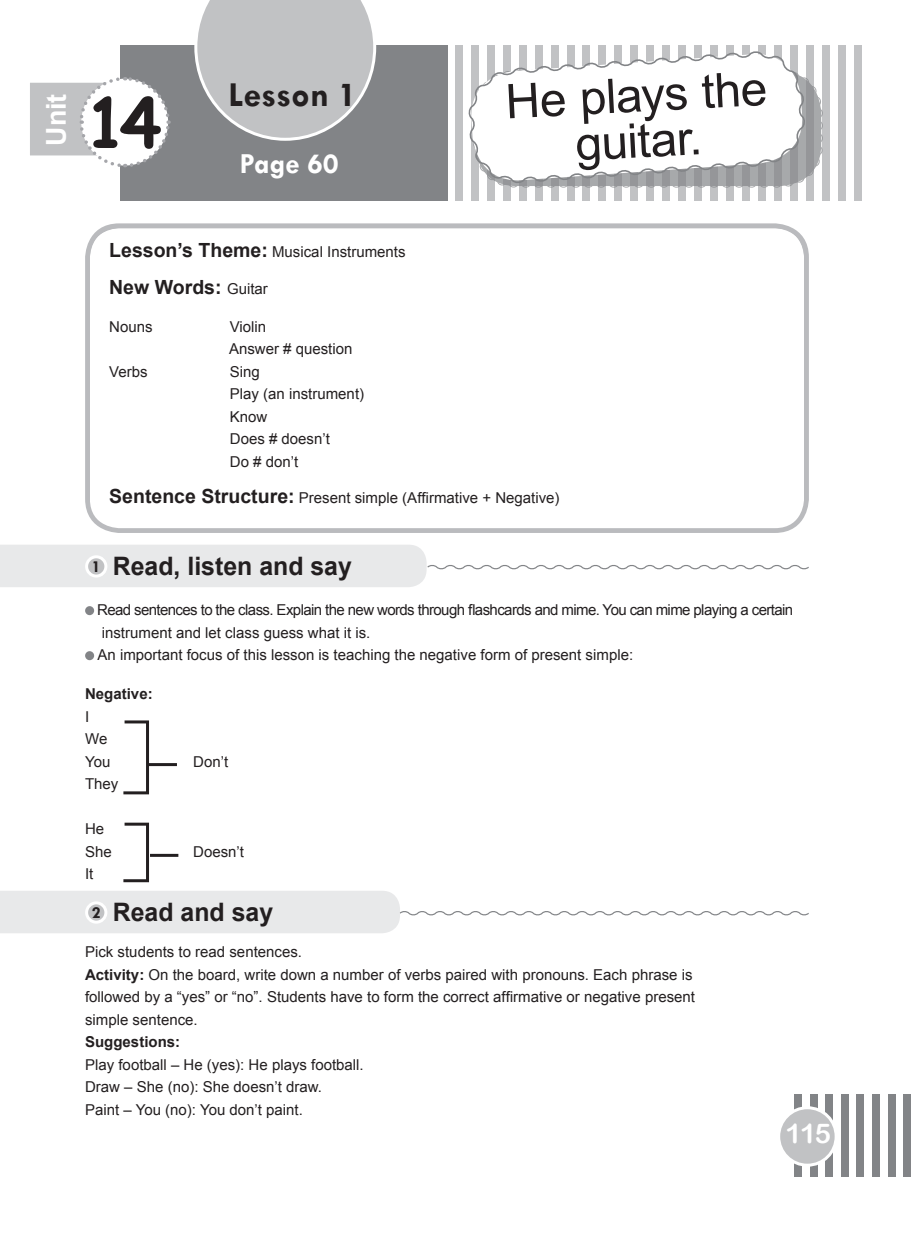
<style>
.page{position:relative;width:915px;height:1234px;background:#fff}
.page>*{position:absolute;margin:0;border:0;box-sizing:border-box;transform-origin:0 0}
.t1{font:700 67.95px "Comic Sans MS";color:#231f20}
.t2{font:47.7px/45.8px "Arial";color:#231f20;text-align:center}
.t3{font:700 35.25px "Tw Cen";color:#231f20}
.t4{font:700 29.25px "Tw Cen";letter-spacing:.015em;color:#fff}
.t5{font:700 27.3px "Arial";color:#fff}
.t6{font:27.15px "Arial Rounded MT Bold";color:#fff}
.t7{font:700 25.35px "Arial";color:#231f20}
.t8{font:700 19.5px "Arial";color:#231f20}
.t9{font:700 16.95px "Tw Cen";color:#231f20}
.t10{font:15px/22.5px "Arial";color:#231f20}
.t11{font:15px "Arial";letter-spacing:-.04em;color:#231f20}
.t12{font:700 15px "Arial";color:#231f20}
.s1{font-weight:700;font-size:19.5px}
.s2{font-weight:400;font-size:15px}
.s3{font-weight:700}
</style>
<div class="page">
<svg style="left:794px;top:1094px;width:7px;height:82px"></svg>
<svg style="left:810px;top:1094px;width:6px;height:82px"></svg>
<svg style="left:825px;top:1094px;width:7px;height:82px"></svg>
<svg style="left:841px;top:1094px;width:7px;height:82px"></svg>
<svg style="left:856px;top:1094px;width:7px;height:82px"></svg>
<svg style="left:872px;top:1094px;width:7px;height:82px"></svg>
<svg style="left:888px;top:1094px;width:6px;height:82px"></svg>
<svg style="left:903px;top:1094px;width:7px;height:82px"></svg>
<div style="left:778px;top:1107px;width:57px;height:57px;background:#c1c2c4;border-radius:50%"></div>
<div style="left:776px;top:1105px;width:61px;height:61px;border:3px solid #fff;border-radius:50%"></div>
<div style="left:120px;top:45px;width:327px;height:155px;background:#828487"></div>
<div style="left:455px;top:46px;width:7px;height:155px;background:#c1c2c4"></div>
<div style="left:471px;top:46px;width:7px;height:155px;background:#c1c2c4"></div>
<div style="left:487px;top:46px;width:7px;height:155px;background:#c1c2c4"></div>
<div style="left:503px;top:46px;width:7px;height:155px;background:#c1c2c4"></div>
<div style="left:518px;top:46px;width:8px;height:155px;background:#c1c2c4"></div>
<div style="left:534px;top:46px;width:8px;height:155px;background:#c1c2c4"></div>
<div style="left:550px;top:46px;width:8px;height:155px;background:#c1c2c4"></div>
<div style="left:566px;top:46px;width:8px;height:155px;background:#c1c2c4"></div>
<div style="left:582px;top:46px;width:8px;height:155px;background:#c1c2c4"></div>
<div style="left:598px;top:46px;width:8px;height:155px;background:#c1c2c4"></div>
<div style="left:614px;top:46px;width:8px;height:155px;background:#c1c2c4"></div>
<div style="left:630px;top:46px;width:8px;height:155px;background:#c1c2c4"></div>
<div style="left:646px;top:46px;width:7px;height:155px;background:#c1c2c4"></div>
<div style="left:662px;top:46px;width:7px;height:155px;background:#c1c2c4"></div>
<div style="left:678px;top:46px;width:7px;height:155px;background:#c1c2c4"></div>
<div style="left:694px;top:46px;width:7px;height:155px;background:#c1c2c4"></div>
<div style="left:710px;top:46px;width:7px;height:155px;background:#c1c2c4"></div>
<div style="left:726px;top:46px;width:7px;height:155px;background:#c1c2c4"></div>
<div style="left:742px;top:46px;width:7px;height:155px;background:#c1c2c4"></div>
<div style="left:758px;top:46px;width:7px;height:155px;background:#c1c2c4"></div>
<div style="left:774px;top:46px;width:7px;height:155px;background:#c1c2c4"></div>
<div style="left:790px;top:46px;width:7px;height:155px;background:#c1c2c4"></div>
<div style="left:805px;top:46px;width:8px;height:155px;background:#c1c2c4"></div>
<div style="left:821px;top:46px;width:8px;height:155px;background:#c1c2c4"></div>
<div style="left:837px;top:46px;width:8px;height:155px;background:#c1c2c4"></div>
<div style="left:853px;top:46px;width:8px;height:155px;background:#c1c2c4"></div>
<svg style="left:194px;top:0;width:182px;height:141px;background:#bbbcbe"></svg>
<div style="left:27px;top:80px;width:96px;height:78px;background:#c1c2c4;border:3px solid #fff"></div>
<svg style="left:78px;top:75px;width:94px;height:94px"></svg>
<svg style="left:478px;top:51px;width:345px;height:138px"></svg>
<svg style="left:468px;top:50px;width:338px;height:134px"></svg>
<div style="left:85px;top:223px;width:723px;height:310px;border:5px solid #babbbe;border-radius:32px"></div>
<svg style="left:0;top:545px;width:809px;height:42px"></svg>
<svg style="left:0;top:891px;width:809px;height:42px"></svg>
<div style="left:87px;top:556px;width:19px;height:20px;background:#c1c2c4;border-radius:50%"></div>
<div style="left:85px;top:555px;width:22px;height:22px;border:3px solid #fff;border-radius:50%"></div>
<div style="left:87px;top:902px;width:19px;height:19px;background:#c1c2c4;border-radius:50%"></div>
<div style="left:85px;top:901px;width:22px;height:22px;border:3px solid #fff;border-radius:50%"></div>
<div style="left:85px;top:606px;width:9px;height:9px;background:#828487;border-radius:50%"></div>
<div style="left:85px;top:651px;width:9px;height:9px;background:#828487;border-radius:50%"></div>
<svg style="left:123px;top:720px;width:27px;height:75px"></svg>
<svg style="left:123px;top:822px;width:26px;height:61px"></svg>
<hr style="left:148px;top:763px;width:29px;height:3px;background:#231f20">
<hr style="left:150px;top:853px;width:28px;height:3px;background:#231f20">
<p class="t5" style="left:38px;top:146px;width:54px;rotate:-90deg">Unit</p>
<p class="t1" style="left:85px;top:73px;width:77px">14</p>
<p class="t3" style="left:228px;top:74px;width:130px">Lesson 1</p>
<p class="t4" style="left:240px;top:146px;width:100px">Page 60</p>
<p class="t2" style="left:504px;top:79px;width:263px;rotate:-3deg">He plays the guitar.</p>
<p class="t10" style="left:109px;top:240px;width:298px"><span class="s1">Lesson’s Theme:</span> Musical Instruments</p>
<p class="t8" style="left:109px;top:274px;width:160px">New Words: <span class="s2">Guitar</span></p>
<p class="t10" style="left:109px;top:315px;width:45px">Nouns</p>
<p class="t10" style="left:230px;top:315px;width:38px">Violin</p>
<p class="t10" style="left:229px;top:338px;width:125px">Answer # question</p>
<p class="t10" style="left:109px;top:360px;width:40px">Verbs</p>
<p class="t10" style="left:230px;top:360px;width:32px">Sing</p>
<p class="t10" style="left:230px;top:383px;width:136px">Play (an instrument)</p>
<p class="t10" style="left:230px;top:405px;width:39px">Know</p>
<p class="t10" style="left:230px;top:428px;width:102px">Does # doesn’t</p>
<p class="t10" style="left:230px;top:450px;width:70px">Do # don’t</p>
<p class="t10" style="left:109px;top:486px;width:451px"><span class="s1">Sentence Structure:</span> Present simple (Affirmative + Negative)</p>
<p class="t9" style="left:92px;top:556px;width:10px">1</p>
<p class="t7" style="left:113px;top:549px;width:241px">Read, listen and say</p>
<p class="t11" style="left:97px;top:600px;width:697px">Read sentences to the class. Explain the new words through flashcards and mime. You can mime playing a certain</p>
<p class="t10" style="left:102px;top:621px;width:270px">instrument and let class guess what it is.</p>
<p class="t10" style="left:97px;top:643px;width:537px">An important focus of this lesson is teaching the negative form of present simple:</p>
<p class="t12" style="left:85px;top:683px;width:69px">Negative:</p>
<p class="t10" style="left:85px;top:705px;width:6px">I</p>
<p class="t10" style="left:85px;top:727px;width:24px">We</p>
<p class="t10" style="left:85px;top:750px;width:27px">You</p>
<p class="t10" style="left:193px;top:750px;width:37px">Don’t</p>
<p class="t10" style="left:85px;top:772px;width:35px">They</p>
<p class="t10" style="left:85px;top:817px;width:21px">He</p>
<p class="t10" style="left:85px;top:840px;width:28px">She</p>
<p class="t10" style="left:193px;top:840px;width:52px">Doesn’t</p>
<p class="t10" style="left:85px;top:862px;width:10px">It</p>
<p class="t9" style="left:92px;top:902px;width:10px">2</p>
<p class="t7" style="left:113px;top:894px;width:162px">Read and say</p>
<p class="t10" style="left:85px;top:940px;width:218px">Pick students to read sentences.</p>
<p class="t10" style="left:85px;top:962px;width:611px"><span class="s3">Activity:</span> On the board, write down a number of verbs paired with pronouns. Each phrase is followed by a “yes” or “no”. Students have to form the correct affirmative or negative present simple sentence.</p>
<p class="t12" style="left:85px;top:1031px;width:97px">Suggestions:</p>
<p class="t10" style="left:85px;top:1052px;width:280px">Play football – He (yes): He plays football.</p>
<p class="t10" style="left:85px;top:1075px;width:238px">Draw – She (no): She doesn’t draw.</p>
<p class="t10" style="left:85px;top:1097px;width:219px">Paint – You (no): You don’t paint.</p>
<h3 class="t6" style="left:785px;top:1117px;width:47px">115</h3>
</div>
